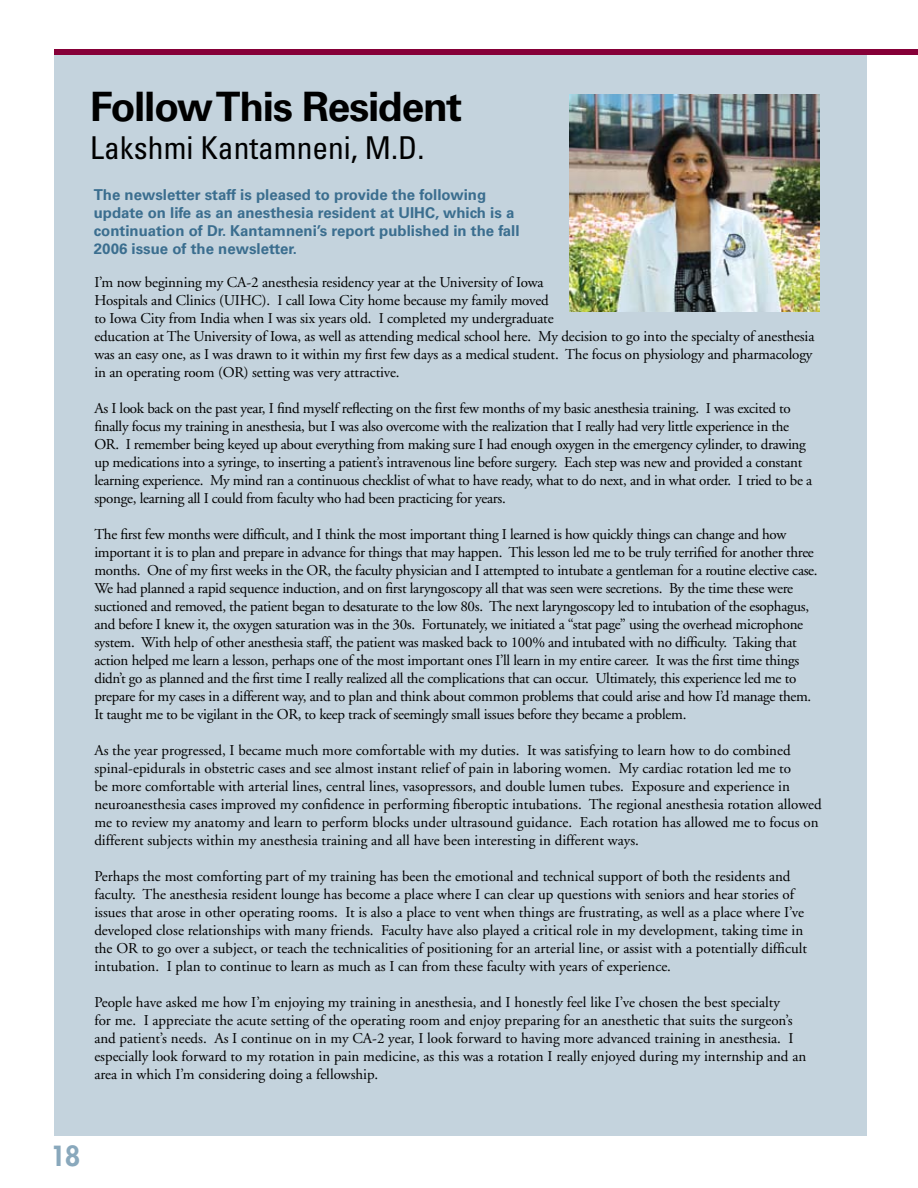
<style>
.page{position:relative;width:918px;height:1188px;background:#fff}
.page>*{position:absolute;margin:0;border:0;box-sizing:border-box;transform-origin:0 0}
.t1{font:700 40.5px "Univers";letter-spacing:-.03em;color:#000}
.t2{font:condensed 31.5px "Univers";color:#000}
.t3{font:800 27px "Futura";color:#89a8bc}
.t4{font:15px/18px "Adobe Garamond";letter-spacing:-.01em;color:#000}
.t5{font:700 15px/18px "Univers";color:#3b6e8f}
</style>
<div class="page">
<div style="left:54px;top:52px;width:813px;height:1084px;background:#c4d3dd"></div>
<img style="left:569px;top:95px;width:251px;height:217px">
<div style="left:54px;top:49px;width:864px;height:5px;background:#860038"></div>
<h1 class="t1" style="left:90px;top:83px;width:374px">Follow This Resident</h1>
<h2 class="t2" style="left:90px;top:128px;width:336px">Lakshmi Kantamneni, M.D.</h2>
<p class="t5" style="left:94px;top:186px;width:427px">The newsletter staff is pleased to provide the following update on life as an anesthesia resident at UIHC, which is a continuation of Dr. Kantamneni’s report published in the fall 2006 issue of the newsletter.</p>
<p class="t4" style="left:94px;top:273px;width:722px">I’m now beginning my CA-2 anesthesia residency year at the University of Iowa<br>Hospitals and Clinics (UIHC). I call Iowa City home because my family moved<br>to Iowa City from India when I was six years old. I completed my undergraduate<br>education at The University of Iowa, as well as attending medical school here. My decision to go into the specialty of anesthesia was an easy one, as I was drawn to it within my first few days as a medical student. The focus on physiology and pharmacology in an operating room (OR) setting was very attractive.</p>
<p class="t4" style="left:94px;top:399px;width:719px">As I look back on the past year, I find myself reflecting on the first few months of my basic anesthesia training. I was excited to finally focus my training in anesthesia, but I was also overcome with the realization that I really had very little experience in the OR. I remember being keyed up about everything from making sure I had enough oxygen in the emergency cylinder, to drawing up medications into a syringe, to inserting a patient’s intravenous line before surgery. Each step was new and provided a constant learning experience. My mind ran a continuous checklist of what to have ready, what to do next, and in what order. I tried to be a sponge, learning all I could from faculty who had been practicing for years.</p>
<p class="t4" style="left:94px;top:525px;width:725px">The first few months were difficult, and I think the most important thing I learned is how quickly things can change and how important it is to plan and prepare in advance for things that may happen. This lesson led me to be truly terrified for another three months. One of my first weeks in the OR, the faculty physician and I attempted to intubate a gentleman for a routine elective case.<br>We had planned a rapid sequence induction, and on first laryngoscopy all that was seen were secretions. By the time these were suctioned and removed, the patient began to desaturate to the low 80s. The next laryngoscopy led to intubation of the esophagus, and before I knew it, the oxygen saturation was in the 30s. Fortunately, we initiated a “stat page” using the overhead microphone system. With help of other anesthesia staff, the patient was masked back to 100% and intubated with no difficulty. Taking that action helped me learn a lesson, perhaps one of the most important ones I’ll learn in my entire career. It was the first time things didn’t go as planned and the first time I really realized all the complications that can occur. Ultimately, this experience led me to prepare for my cases in a different way, and to plan and think about common problems that could arise and how I’d manage them.<br>It taught me to be vigilant in the OR, to keep track of seemingly small issues before they became a problem.</p>
<p class="t4" style="left:94px;top:741px;width:729px">As the year progressed, I became much more comfortable with my duties. It was satisfying to learn how to do combined spinal-epidurals in obstetric cases and see almost instant relief of pain in laboring women. My cardiac rotation led me to<br>be more comfortable with arterial lines, central lines, vasopressors, and double lumen tubes. Exposure and experience in neuroanesthesia cases improved my confidence in performing fiberoptic intubations. The regional anesthesia rotation allowed me to review my anatomy and learn to perform blocks under ultrasound guidance. Each rotation has allowed me to focus on different subjects within my anesthesia training and all have been interesting in different ways.</p>
<p class="t4" style="left:94px;top:867px;width:714px">Perhaps the most comforting part of my training has been the emotional and technical support of both the residents and faculty. The anesthesia resident lounge has become a place where I can clear up questions with seniors and hear stories of issues that arose in other operating rooms. It is also a place to vent when things are frustrating, as well as a place where I’ve developed close relationships with many friends. Faculty have also played a critical role in my development, taking time in the OR to go over a subject, or teach the technicalities of positioning for an arterial line, or assist with a potentially difficult intubation. I plan to continue to learn as much as I can from these faculty with years of experience.</p>
<p class="t4" style="left:94px;top:993px;width:713px">People have asked me how I’m enjoying my training in anesthesia, and I honestly feel like I’ve chosen the best specialty<br>for me. I appreciate the acute setting of the operating room and enjoy preparing for an anesthetic that suits the surgeon’s and patient’s needs. As I continue on in my CA-2 year, I look forward to having more advanced training in anesthesia. I especially look forward to my rotation in pain medicine, as this was a rotation I really enjoyed during my internship and an area in which I’m considering doing a fellowship.</p>
<h3 class="t3" style="left:50px;top:1138px;width:32px">18</h3>
</div>
